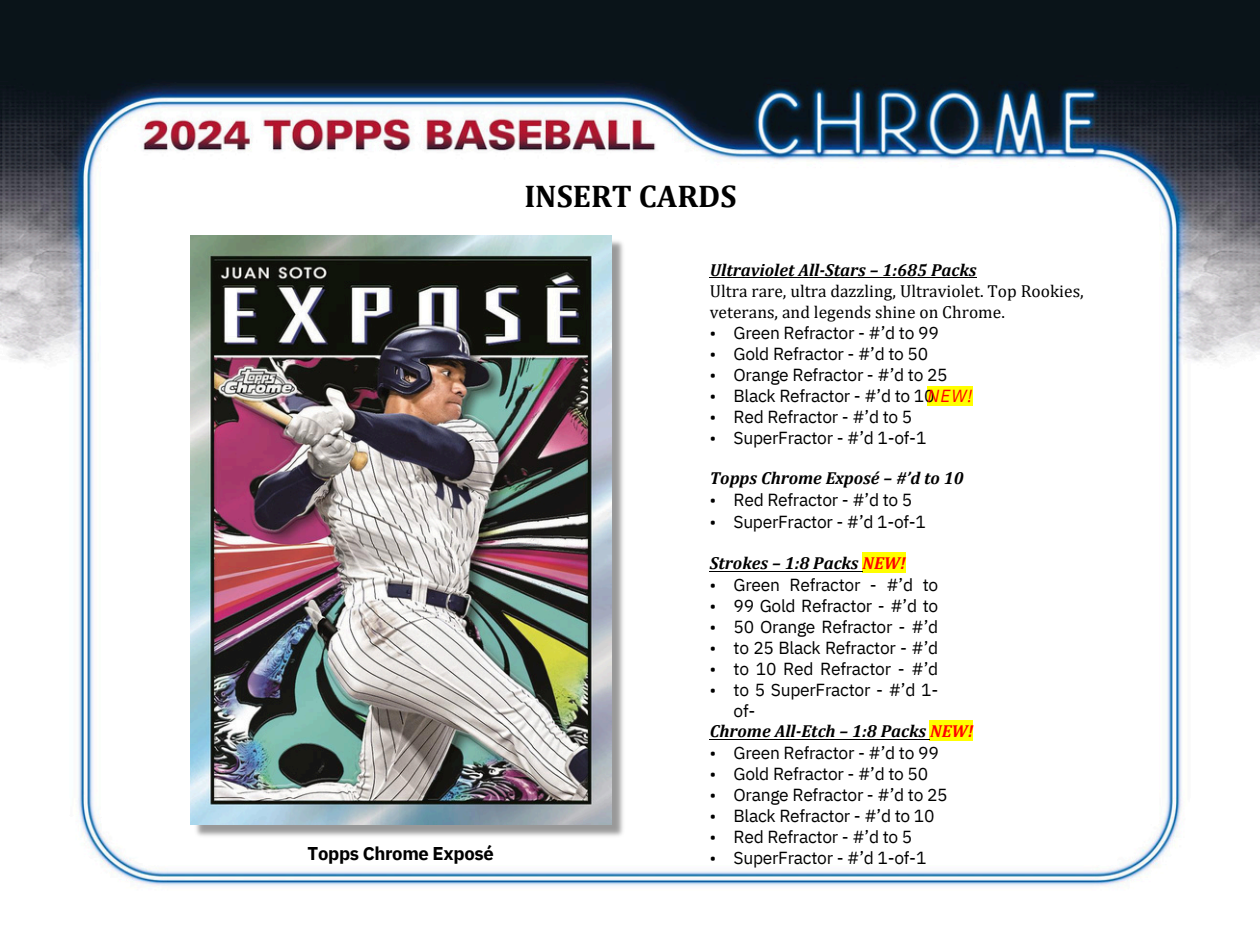
<style>
.page{position:relative;width:1260px;height:945px;background:#fff}
.page>*{position:absolute;margin:0;border:0;box-sizing:border-box;transform-origin:0 0}
.t1{font:700 31.5px "Cambria";color:#000}
.t2{font:700 18.55px "IBM Plex Sans";letter-spacing:-.02em;color:#000}
.t3{font:17.5px/21px "IBM Plex Sans";letter-spacing:-.015em;color:#000}
.t4{font:17.5px/21px "Cambria";color:#000}
.t5{font:italic 700 17.5px "Cambria";color:#000}
.t6{font:17.5px/21px "IBM Plex Sans Cond";color:#000;text-align:justify}
.t7{font:italic 17.5px "IBM Plex Sans";color:#f00}
.s1{font-weight:700;font-style:italic}
.s2{color:#f00}
</style>
<div class="page">
<img style="left:0;top:0;width:1260px;height:886px">
<div style="left:863px;top:553px;width:43px;height:20px;background:#ff0"></div>
<hr style="left:710px;top:571px;width:153px;height:1px;background:#000">
<hr style="left:710px;top:277px;width:267px;height:1px;background:#000">
<div style="left:927px;top:386px;width:46px;height:19px;background:#ff0"></div>
<div style="left:930px;top:721px;width:43px;height:20px;background:#ff0"></div>
<hr style="left:710px;top:739px;width:220px;height:1px;background:#000">
<img style="left:191px;top:236px;width:436px;height:604px">
<img style="left:190px;top:235px;width:421px;height:590px">
<p class="t2" style="left:308px;top:841px;width:188px">Topps Chrome Exposé</p>
<p class="t1" style="left:524px;top:177px;width:214px">INSERT CARDS</p>
<p class="t4" style="left:710px;top:259px;width:375px"><span class="s1">Ultraviolet All-Stars – 1:685 Packs<br></span>Ultra rare, ultra dazzling, Ultraviolet. Top Rookies, veterans, and legends shine on Chrome.</p>
<h2 class="t6" style="left:710px;top:322px;width:8px">• • • • • •</h2>
<p class="t3" style="left:734px;top:322px;width:216px">Green Refractor - #’d to 99<br>Gold Refractor - #’d to 50<br>Orange Refractor - #’d to 25</p>
<p class="t3" style="left:734px;top:385px;width:203px">Black Refractor - #’d to 10<br>Red Refractor - #’d to 5<br>SuperFractor - #’d 1-of-1</p>
<h3 class="t7" style="left:928px;top:384px;width:46px">NEW!</h3>
<h3 class="t5" style="left:710px;top:468px;width:255px">Topps Chrome Exposé – #’d to 10</h3>
<p class="t6" style="left:710px;top:489px;width:8px">•</p>
<p class="t6" style="left:710px;top:511px;width:8px">•</p>
<p class="t3" style="left:734px;top:489px;width:180px">Red Refractor - #’d to 5</p>
<p class="t3" style="left:734px;top:511px;width:194px">SuperFractor - #’d 1-of-1</p>
<p class="t5" style="left:710px;top:553px;width:198px">Strokes – 1:8 Packs <span class="s2">NEW!</span></p>
<p class="t3" style="left:734px;top:574px;width:206px;text-align:justify">Green Refractor - #’d to 99 Gold Refractor - #’d to 50 Orange Refractor - #’d to 25 Black Refractor - #’d to 10 Red Refractor - #’d to 5 SuperFractor - #’d 1- of-</p>
<p class="t3" style="left:734px;top:742px;width:216px">Green Refractor - #’d to 99<br>Gold Refractor - #’d to 50<br>Orange Refractor - #’d to 25<br>Black Refractor - #’d to 10<br>Red Refractor - #’d to 5<br>SuperFractor - #’d 1-of-1</p>
<p class="t6" style="left:710px;top:574px;width:8px">• • • • • •</p>
<p class="t5" style="left:710px;top:721px;width:265px">Chrome All-Etch – 1:8 Packs <span class="s2">NEW!</span></p>
<h3 class="t6" style="left:710px;top:742px;width:8px">• • • • • •</h3>
</div>
